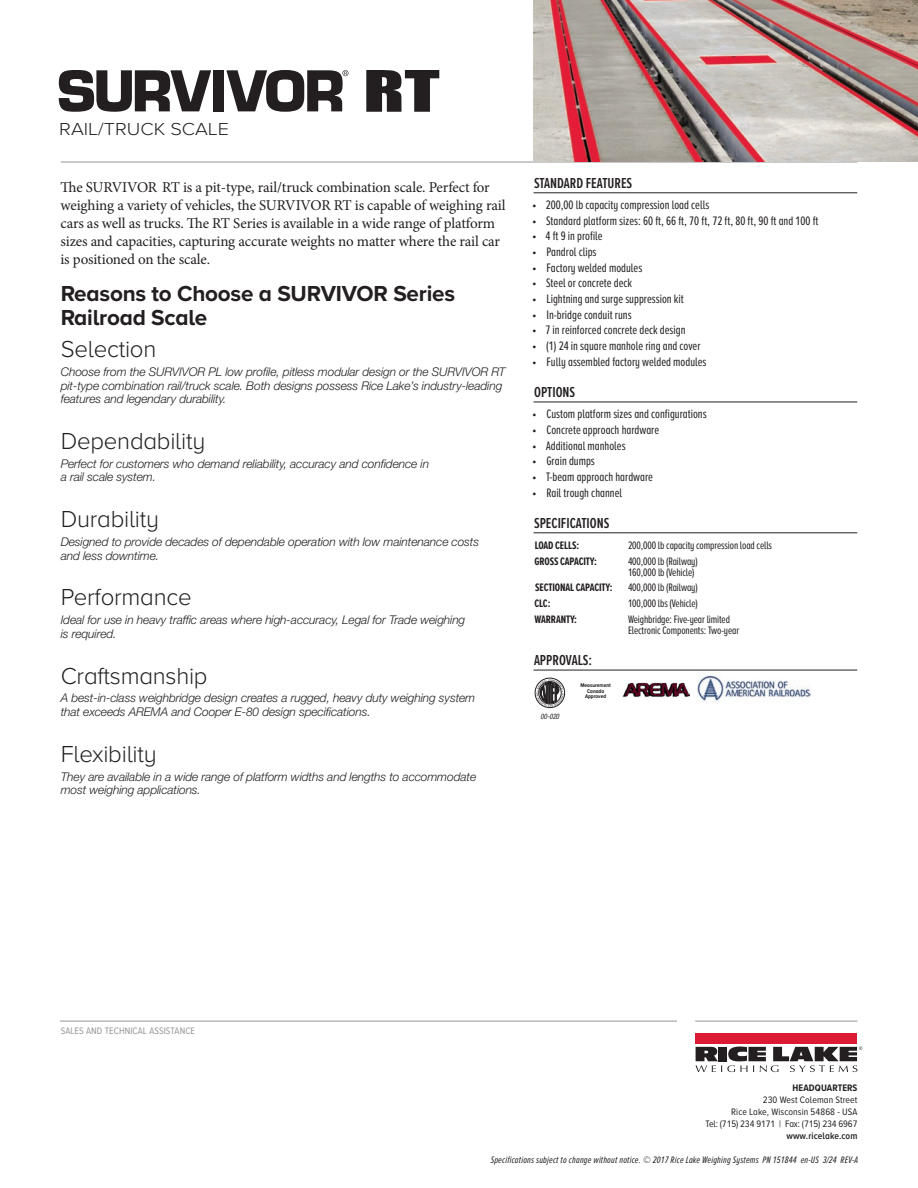
<style>
.page{position:relative;width:918px;height:1188px;background:#fff}
.page>*{position:absolute;margin:0;border:0;box-sizing:border-box;transform-origin:0 0}
.t1{font:52.8px "Impact";color:#231f20;scale:1.45 1}
.SubHeadline__Light_FL{font:300 24px "Proxima Nova A";letter-spacing:-.01em;color:#231f20}
.SubHeadline__Bold_FL{font:700 22.5px/24px "Proxima Nova A";letter-spacing:-.01em;color:#231f20}
.Model_Description{font:300 18px "Proxima Nova";color:#231f20;scale:1.1 1}
.Body_Text__FL{font:15px/18px "Minion Pro";letter-spacing:-.01em;color:#231f20}
.Features_Options_Spec_Approvals_Headings{font:600 15px "Proxima Nova A Ex Cn";color:#231f20}
.t2{font:12.75px "Proxima Nova A Ex Cn";color:#231f20}
.Body_Text__FL-2{font:italic 300 12px/13.5px "Helvetica Neue LT Std";letter-spacing:-.01em;color:#231f20}
.Spec_Listing{font:11.25px/11.2px "Proxima Nova A Ex Cn";letter-spacing:-.01em;color:#231f20}
.Spec_Listing-2{font:700 11.25px "Proxima Nova A Ex Cn";letter-spacing:-.01em;color:#231f20}
.t3{font:9.75px/12px "Proxima Nova A Cond";letter-spacing:.01em;color:#231f20;text-align:right}
.RLWS_Signature_1{font:italic 9.75px "Proxima Nova A Ex Cn";letter-spacing:.02em;color:#231f20}
.RLWS_Signature_1-2{font:9.75px "Proxima Nova A Cond";letter-spacing:.01em;color:#939598}
.t4{font:italic condensed 7.5px "Helvetica Neue LT Std";color:#231f20;scale:.9 1}
.t5{font:700 5.55px/5.6px "Proxima Nova A Cond";color:#231f20;text-align:center}
.s1{font-weight:700}
.s2{font-weight:600}
</style>
<div class="page">
<hr style="left:61px;top:162px;width:796px;height:1px;background:#939598">
<img style="left:534px;top:0;width:384px;height:162px">
<img style="left:622px;top:682px;width:68px;height:15px">
<img style="left:698px;top:674px;width:112px;height:29px">
<div style="left:696px;top:1033px;width:161px;height:10px;background:#dc1a32"></div>
<svg style="left:696px;top:1046px;width:166px;height:26px"></svg>
<hr style="left:60px;top:1021px;width:617px;height:1px;background:#939598">
<hr style="left:695px;top:1021px;width:163px;height:1px;background:#939598">
<hr style="left:534px;top:192px;width:323px;height:1px;background:#231f20">
<hr style="left:534px;top:402px;width:323px;height:1px;background:#231f20">
<hr style="left:534px;top:532px;width:323px;height:1px;background:#231f20">
<hr style="left:534px;top:670px;width:323px;height:1px;background:#231f20">
<div style="left:535px;top:678px;width:30px;height:30px;border:1px solid #231f20;border-radius:50%"></div>
<svg style="left:536px;top:679px;width:28px;height:28px"></svg>
<svg style="left:59px;top:70px;width:152px;height:42px"></svg>
<div style="left:213px;top:70px;width:11px;height:41px;background:#231f20"></div>
<svg style="left:226px;top:70px;width:122px;height:42px"></svg>
<p class="Model_Description" style="left:59px;top:116px;width:156px">RAIL/TRUCK SCALE</p>
<p class="t1" style="left:363px;top:50px;width:54px">RT</p>
<p class="Body_Text__FL" style="left:60px;top:179px;width:446px">The SURVIVOR RT is a pit-type, rail/truck combination scale. Perfect for weighing a variety of vehicles, the SURVIVOR RT is capable of weighing rail cars as well as trucks. The RT Series is available in a wide range of platform sizes and capacities, capturing accurate weights no matter where the rail car is positioned on the scale.</p>
<p class="SubHeadline__Bold_FL" style="left:61px;top:281px;width:396px">Reasons to Choose a SURVIVOR Series<br>Railroad Scale</p>
<p class="SubHeadline__Light_FL" style="left:61px;top:332px;width:97px">Selection</p>
<p class="Body_Text__FL-2" style="left:61px;top:365px;width:446px">Choose from the SURVIVOR PL low profile, pitless modular design or the SURVIVOR RT pit-type combination rail/truck scale. Both designs possess Rice Lake’s industry-leading features and legendary durability.</p>
<p class="SubHeadline__Light_FL" style="left:61px;top:423px;width:146px">Dependability</p>
<p class="Body_Text__FL-2" style="left:61px;top:457px;width:370px">Perfect for customers who demand reliability, accuracy and confidence in a rail scale system.</p>
<p class="SubHeadline__Light_FL" style="left:61px;top:501px;width:100px">Durability</p>
<p class="Body_Text__FL-2" style="left:61px;top:535px;width:420px">Designed to provide decades of dependable operation with low maintenance costs and less downtime.</p>
<p class="SubHeadline__Light_FL" style="left:61px;top:579px;width:132px">Performance</p>
<p class="Body_Text__FL-2" style="left:61px;top:613px;width:406px">Ideal for use in heavy traffic areas where high-accuracy, Legal for Trade weighing is required.</p>
<p class="SubHeadline__Light_FL" style="left:61px;top:658px;width:148px">Craftsmanship</p>
<p class="Body_Text__FL-2" style="left:61px;top:691px;width:416px">A best-in-class weighbridge design creates a rugged, heavy duty weighing system that exceeds AREMA and Cooper E-80 design specifications.</p>
<p class="SubHeadline__Light_FL" style="left:61px;top:736px;width:98px">Flexibility</p>
<p class="Body_Text__FL-2" style="left:61px;top:769px;width:417px">They are available in a wide range of platform widths and lengths to accommodate most weighing applications.</p>
<p class="Features_Options_Spec_Approvals_Headings" style="left:534px;top:172px;width:100px">STANDARD FEATURES</p>
<p class="t2" style="left:532px;top:196px;width:179px">• 200,00 lb capacity compression load cells</p>
<p class="t2" style="left:532px;top:211px;width:288px">• Standard platform sizes: 60 ft, 66 ft, 70 ft, 72 ft, 80 ft, 90 ft and 100 ft</p>
<p class="t2" style="left:532px;top:227px;width:72px">• 4 ft 9 in profile</p>
<p class="t2" style="left:532px;top:243px;width:66px">• Pandrol clips</p>
<p class="t2" style="left:532px;top:258px;width:112px">• Factory welded modules</p>
<p class="t2" style="left:532px;top:274px;width:101px">• Steel or concrete deck</p>
<p class="t2" style="left:532px;top:290px;width:153px">• Lightning and surge suppression kit</p>
<p class="t2" style="left:532px;top:305px;width:101px">• In-bridge conduit runs</p>
<p class="t2" style="left:532px;top:321px;width:155px">• 7 in reinforced concrete deck design</p>
<p class="t2" style="left:532px;top:337px;width:170px">• (1) 24 in square manhole ring and cover</p>
<p class="t2" style="left:532px;top:352px;width:176px">• Fully assembled factory welded modules</p>
<p class="Features_Options_Spec_Approvals_Headings" style="left:534px;top:381px;width:43px">OPTIONS</p>
<p class="t2" style="left:532px;top:405px;width:176px">• Custom platform sizes and configurations</p>
<p class="t2" style="left:532px;top:420px;width:129px">• Concrete approach hardware</p>
<p class="t2" style="left:532px;top:436px;width:95px">• Additional manholes</p>
<p class="t2" style="left:532px;top:452px;width:64px">• Grain dumps</p>
<p class="t2" style="left:532px;top:467px;width:122px">• T-beam approach hardware</p>
<p class="t2" style="left:532px;top:483px;width:91px">• Rail trough channel</p>
<p class="Features_Options_Spec_Approvals_Headings" style="left:534px;top:512px;width:77px">SPECIFICATIONS</p>
<p class="Spec_Listing-2" style="left:535px;top:537px;width:46px">LOAD CELLS:</p>
<p class="Spec_Listing" style="left:628px;top:539px;width:146px">200,000 lb capacity compression load cells</p>
<p class="Spec_Listing-2" style="left:535px;top:553px;width:64px">GROSS CAPACITY:</p>
<p class="Spec_Listing" style="left:628px;top:555px;width:71px">400,000 lb (Railway)<br>160,000 lb (Vehicle)</p>
<p class="Spec_Listing-2" style="left:535px;top:580px;width:79px">SECTIONAL CAPACITY:</p>
<p class="Spec_Listing" style="left:628px;top:582px;width:71px">400,000 lb (Railway)</p>
<p class="Spec_Listing-2" style="left:535px;top:595px;width:17px">CLC:</p>
<p class="Spec_Listing" style="left:628px;top:597px;width:71px">100,000 lbs (Vehicle)</p>
<p class="Spec_Listing-2" style="left:535px;top:611px;width:44px">WARRANTY:</p>
<p class="Spec_Listing" style="left:628px;top:613px;width:113px">Weighbridge: Five-year limited<br>Electronic Components: Two-year</p>
<p class="Features_Options_Spec_Approvals_Headings" style="left:534px;top:649px;width:60px">APPROVALS:</p>
<p class="t4" style="left:541px;top:712px;width:22px">00-020</p>
<p class="t5" style="left:580px;top:682px;width:32px">Measurement<br>Canada<br>Approved</p>
<p class="RLWS_Signature_1-2" style="left:61px;top:1024px;width:136px">SALES AND TECHNICAL ASSISTANCE</p>
<p class="t3" style="left:706px;top:1082px;width:153px"><span class="s1">HEADQUARTERS<br></span>230 West Coleman Street<br>Rice Lake, Wisconsin 54868 - USA<br>Tel: (715) 234 9171 | Fax: (715) 234 6967 <span class="s2">www.ricelake.com</span></p>
<p class="RLWS_Signature_1" style="left:491px;top:1153px;width:369px">Specifications subject to change without notice. © 2017 Rice Lake Weighing Systems PN 151844 en-US 3/24 REV-A</p>
</div>
